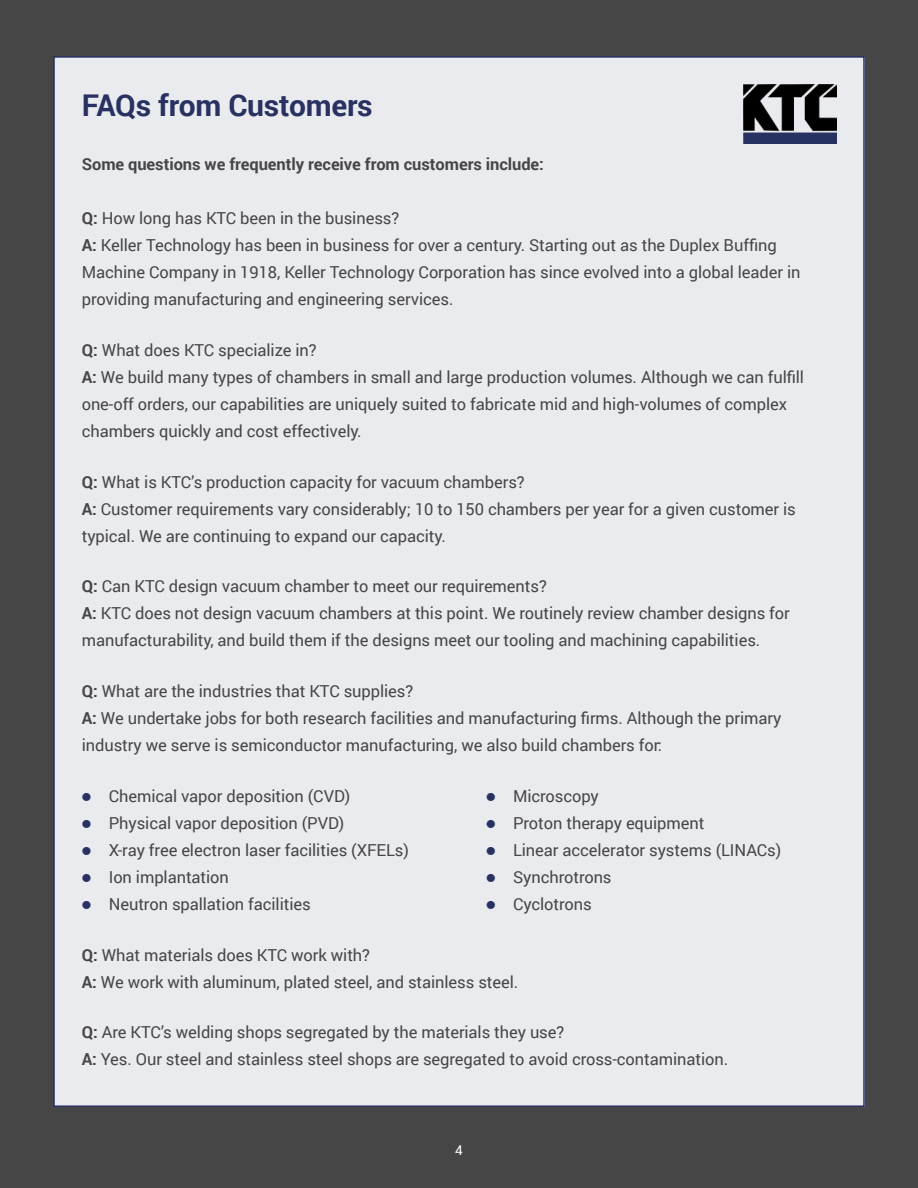
<style>
.page{position:relative;width:918px;height:1188px;background:#464646}
.page>*{position:absolute;margin:0;border:0;box-sizing:border-box;transform-origin:0 0}
.t1{font:700 30px "Roboto";letter-spacing:-.01em;color:#283161}
.t2{font:16.5px/27px "Roboto";letter-spacing:-.005em;color:#464646}
.t3{font:700 16.5px "Roboto";letter-spacing:-.005em;color:#464646}
.t4{font:13.5px "Roboto";color:#fff}
.s1{font-weight:700}
.s2{font-family:"Lato";font-weight:900;color:#283161}
</style>
<div class="page">
<div style="left:54px;top:57px;width:810px;height:1049px;background:#eaebef"></div>
<img style="left:743px;top:85px;width:93px;height:59px">
<h1 class="t1" style="left:82px;top:93px;width:292px">FAQs from Customers</h1>
<p class="t3" style="left:82px;top:153px;width:464px">Some questions we frequently receive from customers include:</p>
<p class="t2" style="left:82px;top:204px;width:720px"><span class="s1">Q:</span> How long has KTC been in the business?<br><span class="s1">A:</span> Keller Technology has been in business for over a century. Starting out as the Duplex Buffing Machine Company in 1918, Keller Technology Corporation has since evolved into a global leader in providing manufacturing and engineering services.</p>
<p class="t2" style="left:82px;top:336px;width:724px"><span class="s1">Q:</span> What does KTC specialize in?<br><span class="s1">A:</span> We build many types of chambers in small and large production volumes. Although we can fulfill one-off orders, our capabilities are uniquely suited to fabricate mid and high-volumes of complex chambers quickly and cost effectively.</p>
<p class="t2" style="left:82px;top:468px;width:716px"><span class="s1">Q:</span> What is KTC’s production capacity for vacuum chambers?<br><span class="s1">A:</span> Customer requirements vary considerably; 10 to 150 chambers per year for a given customer is typical. We are continuing to expand our capacity.</p>
<p class="t2" style="left:82px;top:572px;width:710px"><span class="s1">Q:</span> Can KTC design vacuum chamber to meet our requirements?<br><span class="s1">A:</span> KTC does not design vacuum chambers at this point. We routinely review chamber designs for manufacturability, and build them if the designs meet our tooling and machining capabilities.</p>
<p class="t2" style="left:82px;top:677px;width:701px"><span class="s1">Q:</span> What are the industries that KTC supplies?<br><span class="s1">A:</span> We undertake jobs for both research facilities and manufacturing firms. Although the primary industry we serve is semiconductor manufacturing, we also build chambers for:</p>
<p class="t2" style="left:82px;top:782px;width:270px"><span class="s2">•</span> Chemical vapor deposition (CVD)</p>
<p class="t2" style="left:82px;top:809px;width:264px"><span class="s2">•</span> Physical vapor deposition (PVD)</p>
<p class="t2" style="left:82px;top:836px;width:329px"><span class="s2">•</span> X-ray free electron laser facilities (XFELs)</p>
<p class="t2" style="left:82px;top:865px;width:149px"><span class="s2">•</span> Ion implantation</p>
<p class="t2" style="left:82px;top:892px;width:231px"><span class="s2">•</span> Neutron spallation facilities</p>
<p class="t2" style="left:486px;top:782px;width:114px"><span class="s2">•</span> Microscopy</p>
<p class="t2" style="left:486px;top:811px;width:220px"><span class="s2">•</span> Proton therapy equipment</p>
<p class="t2" style="left:486px;top:836px;width:297px"><span class="s2">•</span> Linear accelerator systems (LINACs)</p>
<p class="t2" style="left:486px;top:863px;width:127px"><span class="s2">•</span> Synchrotrons</p>
<p class="t2" style="left:486px;top:892px;width:107px"><span class="s2">•</span> Cyclotrons</p>
<p class="t2" style="left:82px;top:941px;width:438px"><span class="s1">Q:</span> What materials does KTC work with?<br><span class="s1">A:</span> We work with aluminum, plated steel, and stainless steel.</p>
<p class="t2" style="left:82px;top:1018px;width:648px"><span class="s1">Q:</span> Are KTC’s welding shops segregated by the materials they use?<br><span class="s1">A:</span> Yes. Our steel and stainless steel shops are segregated to avoid cross-contamination.</p>
<p class="t4" style="left:455px;top:1144px;width:9px">4</p>
</div>
